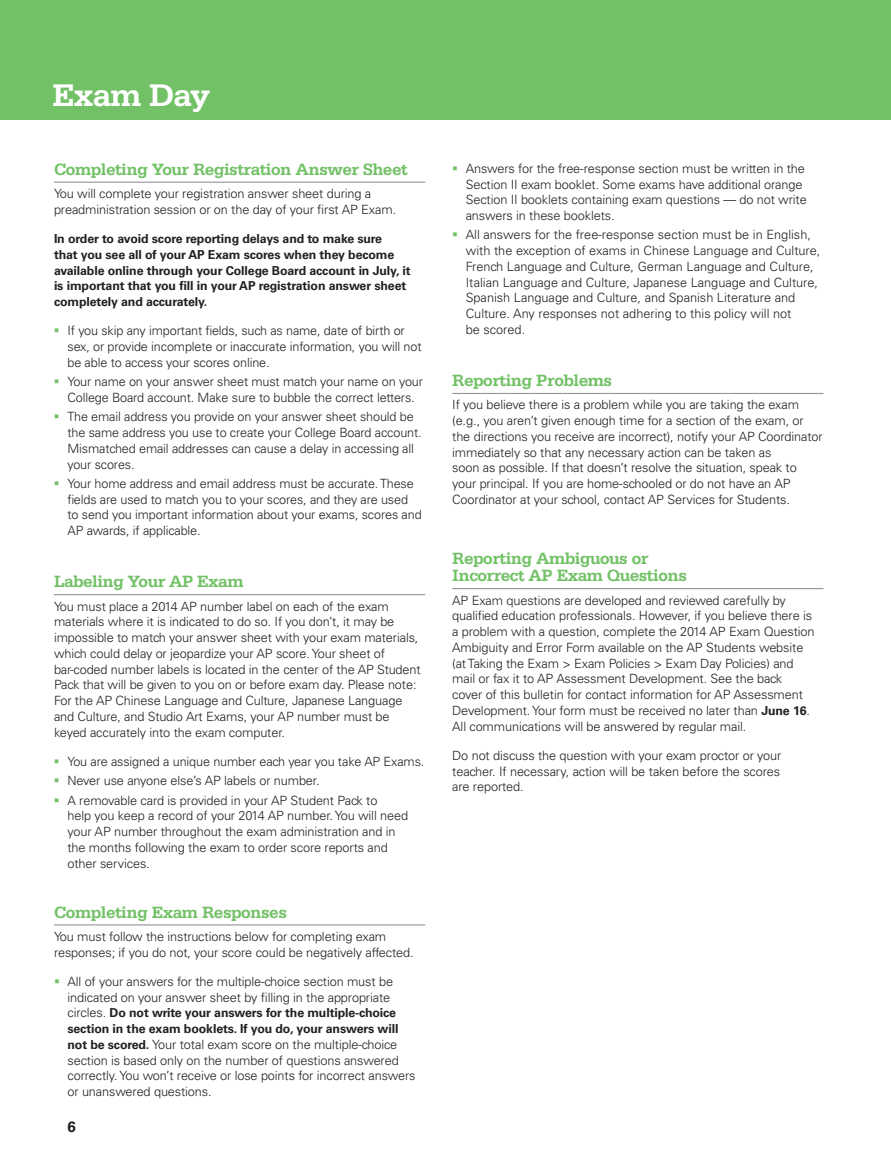
<style>
.page{position:relative;width:891px;height:1175px;background:#fff}
.page>*{position:absolute;margin:0;border:0;box-sizing:border-box;transform-origin:0 0}
.t1{font:700 33px "Serifa Std";letter-spacing:-.035em;color:#fff}
.t2{font:700 17.25px/17.2px "Serifa Std";letter-spacing:-.03em;color:#73c167}
.t3{font:700 15px "Univers LT Std";color:#231f20}
.t4{font:300 12.75px/15.8px "Univers LT Std";letter-spacing:-.01em;color:#231f20}
.t5{font:700 12.3px/15.8px "Univers LT Std";letter-spacing:-.01em;color:#231f20}
.s1{font-weight:300;font-size:12.75px}
.s2{font-weight:700;font-size:12.3px}
</style>
<div class="page">
<hr style="left:54px;top:182px;width:371px;height:1px;background:#939598">
<hr style="left:54px;top:594px;width:371px;height:1px;background:#939598">
<hr style="left:54px;top:924px;width:371px;height:1px;background:#939598">
<hr style="left:452px;top:393px;width:372px;height:1px;background:#939598">
<hr style="left:452px;top:588px;width:372px;height:1px;background:#939598">
<div style="left:0;top:0;width:891px;height:119px;background:#73c167"></div>
<h1 class="t1" style="left:53px;top:76px;width:159px">Exam Day</h1>
<h2 class="t2" style="left:54px;top:160px;width:355px">Completing Your Registration Answer Sheet</h2>
<p class="t4" style="left:54px;top:186px;width:344px">You will complete your registration answer sheet during a preadministration session or on the day of your first AP Exam.</p>
<p class="t5" style="left:54px;top:231px;width:358px">In order to avoid score reporting delays and to make sure<br>that you see all of your AP Exam scores when they become available online through your College Board account in July, it is important that you fill in your AP registration answer sheet completely and accurately.</p>
<p class="t4" style="left:68px;top:323px;width:356px">If you skip any important fields, such as name, date of birth or sex, or provide incomplete or inaccurate information, you will not be able to access your scores online.</p>
<p class="t4" style="left:68px;top:374px;width:357px">Your name on your answer sheet must match your name on your<br>College Board account. Make sure to bubble the correct letters.</p>
<p class="t4" style="left:68px;top:409px;width:356px">The email address you provide on your answer sheet should be the same address you use to create your College Board account.<br>Mismatched email addresses can cause a delay in accessing all your scores.</p>
<p class="t4" style="left:68px;top:475px;width:356px">Your home address and email address must be accurate. These fields are used to match you to your scores, and they are used to send you important information about your exams, scores and AP awards, if applicable.</p>
<h2 class="t2" style="left:54px;top:573px;width:191px">Labeling Your AP Exam</h2>
<p class="t4" style="left:54px;top:598px;width:368px">You must place a 2014 AP number label on each of the exam materials where it is indicated to do so. If you don’t, it may be impossible to match your answer sheet with your exam materials, which could delay or jeopardize your AP score. Your sheet of bar-coded number labels is located in the center of the AP Student Pack that will be given to you on or before exam day. Please note:<br>For the AP Chinese Language and Culture, Japanese Language and Culture, and Studio Art Exams, your AP number must be keyed accurately into the exam computer.</p>
<p class="t4" style="left:67px;top:752px;width:358px;line-height:19.2px">You are assigned a unique number each year you take AP Exams.<br>Never use anyone else’s AP labels or number.<br>A removable card is provided in your AP Student Pack to</p>
<p class="t4" style="left:67px;top:808px;width:342px">help you keep a record of your 2014 AP number. You will need your AP number throughout the exam administration and in the months following the exam to order score reports and other services.</p>
<h2 class="t2" style="left:54px;top:903px;width:235px">Completing Exam Responses</h2>
<p class="t4" style="left:54px;top:928px;width:361px">You must follow the instructions below for completing exam responses; if you do not, your score could be negatively affected.</p>
<p class="t4" style="left:68px;top:973px;width:327px">All of your answers for the multiple-choice section must be indicated on your answer sheet by filling in the appropriate</p>
<p class="t5" style="left:67px;top:1005px;width:333px"><span class="s1">circles.</span> Do not write your answers for the multiple-choice section in the exam booklets. If you do, your answers will</p>
<p class="t4" style="left:67px;top:1036px;width:350px"><span class="s2">not be scored.</span> Your total exam score on the multiple-choice section is based only on the number of questions answered correctly. You won’t receive or lose points for incorrect answers or unanswered questions.</p>
<p class="t3" style="left:68px;top:1117px;width:10px">6</p>
<p class="t4" style="left:466px;top:160px;width:343px">Answers for the free-response section must be written in the Section II exam booklet. Some exams have additional orange Section II booklets containing exam questions — do not write answers in these booklets.</p>
<p class="t4" style="left:466px;top:227px;width:356px">All answers for the free-response section must be in English, with the exception of exams in Chinese Language and Culture, French Language and Culture, German Language and Culture, Italian Language and Culture, Japanese Language and Culture, Spanish Language and Culture, and Spanish Literature and Culture. Any responses not adhering to this policy will not<br>be scored.</p>
<h2 class="t2" style="left:452px;top:372px;width:161px">Reporting Problems</h2>
<p class="t4" style="left:452px;top:397px;width:372px">If you believe there is a problem while you are taking the exam (e.g., you aren’t given enough time for a section of the exam, or the directions you receive are incorrect), notify your AP Coordinator immediately so that any necessary action can be taken as<br>soon as possible. If that doesn’t resolve the situation, speak to your principal. If you are home-schooled or do not have an AP Coordinator at your school, contact AP Services for Students.</p>
<h2 class="t2" style="left:452px;top:549px;width:236px">Reporting Ambiguous or<br>Incorrect AP Exam Questions</h2>
<p class="t4" style="left:452px;top:592px;width:364px">AP Exam questions are developed and reviewed carefully by qualified education professionals. However, if you believe there is a problem with a question, complete the 2014 AP Exam Question Ambiguity and Error Form available on the AP Students website (at Taking the Exam &gt; Exam Policies &gt; Exam Day Policies) and mail or fax it to AP Assessment Development. See the back cover of this bulletin for contact information for AP Assessment Development. Your form must be received no later than <span class="s2">June 16</span>.<br>All communications will be answered by regular mail.</p>
<p class="t4" style="left:452px;top:747px;width:331px;text-align:justify">Do not discuss the question with your exam proctor or your teacher. If necessary, action will be taken before the scores are reported.</p>
</div>
